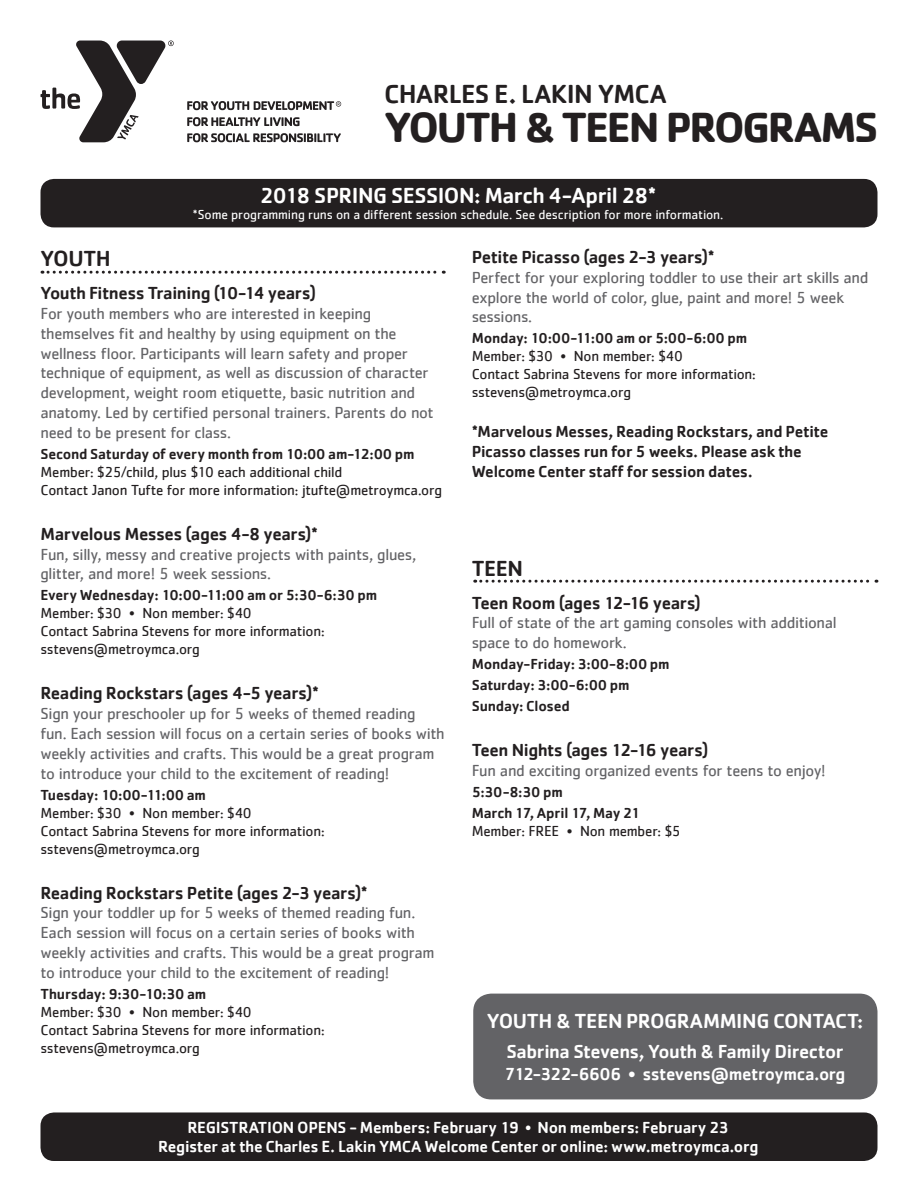
<style>
.page{position:relative;width:918px;height:1188px;background:#fff}
.page>*{position:absolute;margin:0;border:0;box-sizing:border-box;transform-origin:0 0}
.t1{font:700 43.5px "Cachet";letter-spacing:-.05em;color:#231f20}
.t2{font:500 27px "Cachet";letter-spacing:-.015em;color:#231f20}
.t3{font:500 22.5px "Cachet";letter-spacing:-.02em;color:#fff}
.t4{font:500 22.5px "Cachet";letter-spacing:-.02em;color:#231f20}
.t5{font:500 21px "Cachet";letter-spacing:-.02em;color:#fff}
.t6{font:500 19.5px "Cachet";letter-spacing:-.025em;color:#fff}
.t7{font:500 18px "Cachet";letter-spacing:-.025em;color:#231f20}
.t8{font:500 18px "Cachet";letter-spacing:-.03em;color:#fff}
.t9{font:16.5px/19.8px "Cachet";letter-spacing:-.02em;color:#636366}
.t10{font:500 16.5px/19.8px "Cachet";letter-spacing:-.015em;color:#fff;text-align:center}
.t11{font:500 16.5px/19.8px "Cachet";letter-spacing:-.02em;color:#231f20}
.t12{font:15px/18px "Cachet";letter-spacing:-.015em;color:#231f20}
.t13{font:500 15px/21px "Cachet";letter-spacing:-.015em;color:#231f20}
.t14{font:13.5px "Cachet";letter-spacing:-.01em;color:#fff}
.s1{font-weight:400}
</style>
<div class="page">
<svg style="left:41px;top:40px;width:133px;height:102px"></svg>
<svg style="left:187px;top:117px;width:113px;height:9px"></svg>
<svg style="left:187px;top:133px;width:154px;height:9px"></svg>
<svg style="left:187px;top:101px;width:154px;height:9px"></svg>
<div style="left:40px;top:1112px;width:838px;height:49px;background:#231f20;border-radius:14px"></div>
<div style="left:40px;top:179px;width:838px;height:48px;background:#231f20;border-radius:14px"></div>
<svg style="left:42px;top:271px;width:402px;height:3px"></svg>
<svg style="left:475px;top:580px;width:402px;height:3px"></svg>
<div style="left:473px;top:994px;width:405px;height:105px;background:#636366;border-radius:18px"></div>
<h2 class="t2" style="left:384px;top:78px;width:284px">CHARLES E. LAKIN YMCA</h2>
<h1 class="t1" style="left:384px;top:100px;width:496px">YOUTH &amp; TEEN PROGRAMS</h1>
<h3 class="t3" style="left:260px;top:182px;width:397px">2018 SPRING SESSION: March 4-April 28*</h3>
<p class="t14" style="left:193px;top:207px;width:532px">*Some programming runs on a different session schedule. See description for more information.</p>
<h3 class="t4" style="left:40px;top:245px;width:72px">YOUTH</h3>
<p class="t7" style="left:40px;top:282px;width:277px">Youth Fitness Training (10-14 years)</p>
<p class="t9" style="left:40px;top:303px;width:395px">For youth members who are interested in keeping themselves fit and healthy by using equipment on the wellness floor. Participants will learn safety and proper technique of equipment, as well as discussion of character development, weight room etiquette, basic nutrition and anatomy. Led by certified personal trainers. Parents do not need to be present for class.</p>
<p class="t13" style="left:40px;top:443px;width:376px">Second Saturday of every month from 10:00 am-12:00 pm</p>
<p class="t12" style="left:40px;top:462px;width:403px">Member: $25/child, plus $10 each additional child<br>Contact Janon Tufte for more information: jtufte@metroymca.org</p>
<p class="t7" style="left:40px;top:523px;width:279px">Marvelous Messes (ages 4-8 years)*</p>
<p class="t9" style="left:40px;top:544px;width:377px">Fun, silly, messy and creative projects with paints, glues, glitter, and more! 5 week sessions.</p>
<p class="t13" style="left:40px;top:584px;width:338px">Every Wednesday: 10:00-11:00 am or 5:30-6:30 pm</p>
<p class="t12" style="left:40px;top:604px;width:286px">Member: $30 • Non member: $40<br>Contact Sabrina Stevens for more information: sstevens@metroymca.org</p>
<p class="t7" style="left:40px;top:682px;width:280px">Reading Rockstars (ages 4-5 years)*</p>
<p class="t9" style="left:40px;top:703px;width:406px">Sign your preschooler up for 5 weeks of themed reading fun. Each session will focus on a certain series of books with weekly activities and crafts. This would be a great program to introduce your child to the excitement of reading!</p>
<p class="t13" style="left:40px;top:784px;width:167px">Tuesday: 10:00-11:00 am</p>
<p class="t12" style="left:40px;top:803px;width:286px">Member: $30 • Non member: $40<br>Contact Sabrina Stevens for more information: sstevens@metroymca.org</p>
<p class="t7" style="left:40px;top:881px;width:329px">Reading Rockstars Petite (ages 2-3 years)*</p>
<p class="t9" style="left:40px;top:903px;width:396px">Sign your toddler up for 5 weeks of themed reading fun.<br>Each session will focus on a certain series of books with weekly activities and crafts. This would be a great program to introduce your child to the excitement of reading!</p>
<p class="t13" style="left:40px;top:983px;width:167px">Thursday: 9:30-10:30 am</p>
<p class="t12" style="left:40px;top:1002px;width:286px">Member: $30 • Non member: $40<br>Contact Sabrina Stevens for more information: sstevens@metroymca.org</p>
<p class="t7" style="left:472px;top:246px;width:244px">Petite Picasso (ages 2-3 years)*</p>
<p class="t9" style="left:472px;top:267px;width:398px">Perfect for your exploring toddler to use their art skills and explore the world of color, glue, paint and more! 5 week sessions.</p>
<p class="t13" style="left:472px;top:328px;width:277px">Monday: 10:00-11:00 am or 5:00-6:00 pm</p>
<p class="t12" style="left:472px;top:347px;width:286px">Member: $30 • Non member: $40<br>Contact Sabrina Stevens for more information: sstevens@metroymca.org</p>
<p class="t11" style="left:472px;top:421px;width:358px">*Marvelous Messes, Reading Rockstars, and Petite<br>Picasso classes run for 5 weeks. Please ask the<br>Welcome Center staff for session dates.</p>
<h3 class="t4" style="left:472px;top:554px;width:53px">TEEN</h3>
<p class="t7" style="left:472px;top:592px;width:231px">Teen Room (ages 12-16 years)</p>
<p class="t9" style="left:472px;top:613px;width:366px">Full of state of the art gaming consoles with additional space to do homework.</p>
<p class="t13" style="left:472px;top:653px;width:199px">Monday-Friday: 3:00-8:00 pm<br>Saturday: 3:00-6:00 pm<br>Sunday: Closed</p>
<p class="t7" style="left:472px;top:739px;width:238px">Teen Nights (ages 12-16 years)</p>
<p class="t9" style="left:472px;top:760px;width:355px">Fun and exciting organized events for teens to enjoy!</p>
<p class="t13" style="left:472px;top:781px;width:170px">5:30-8:30 pm<br>March 17, April 17, May 21</p>
<p class="t12" style="left:472px;top:822px;width:210px">Member: FREE • Non member: $5</p>
<p class="t5" style="left:487px;top:1008px;width:378px">YOUTH &amp; TEEN PROGRAMMING CONTACT:</p>
<p class="t6" style="left:506px;top:1040px;width:339px">Sabrina Stevens, Youth &amp; Family Director</p>
<p class="t8" style="left:505px;top:1063px;width:343px">712-322-6606 • sstevens@metroymca.org</p>
<p class="t10" style="left:158px;top:1117px;width:602px">REGISTRATION OPENS - Members: February 19 <span class="s1">•</span> Non members: February 23<br>Register at the Charles E. Lakin YMCA Welcome Center or online: www.metroymca.org</p>
</div>
